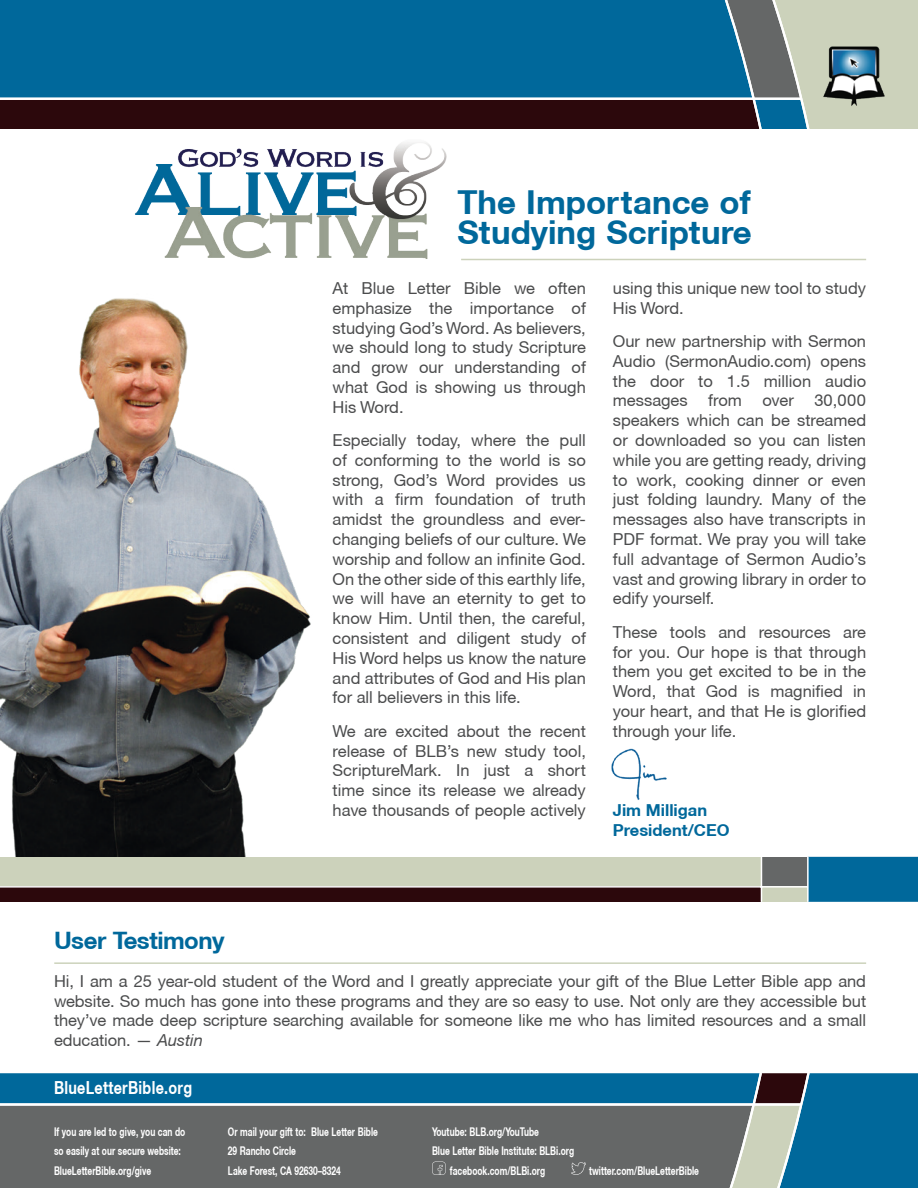
<style>
.page{position:relative;width:918px;height:1188px;background:#fff}
.page>*{position:absolute;margin:0;border:0;box-sizing:border-box;transform-origin:0 0}
.t1{font:700 33px/30px "Helvetica Neue CE";color:#00689b}
.t2{font:700 24px "Helvetica Neue CE";letter-spacing:-.02em;color:#00689b}
.sidebar{font:700 18px "Helvetica Neue CE";letter-spacing:.02em;color:#fff;scale:.8 1}
.Text{font:16.5px/19.8px "Helvetica Neue CE";color:#4b4c4d;text-align:justify}
.Intro_Paragraph{font:700 16.5px "Helvetica Neue CE";color:#00689b}
.sidebar-2{font:700 12px/19.5px "Helvetica Neue CE";color:#fff;scale:.7 1}
.s1{font-style:italic}
</style>
<div class="page">
<img style="left:0;top:361px;width:311px;height:496px">
<div style="left:0;top:857px;width:761px;height:30px;background:#ccd2bb"></div>
<div style="left:0;top:887px;width:761px;height:15px;background:#2c080c"></div>
<div style="left:809px;top:857px;width:109px;height:45px;background:#00689b"></div>
<div style="left:761px;top:857px;width:47px;height:30px;background:#656767"></div>
<div style="left:761px;top:887px;width:47px;height:15px;background:#ccd2bb"></div>
<hr style="left:761px;top:857px;width:1px;height:45px;background:#fff">
<hr style="left:807px;top:857px;width:2px;height:45px;background:#fff">
<hr style="left:0;top:886px;width:808px;height:2px;background:#fff">
<img style="left:611px;top:748px;width:56px;height:52px">
<svg style="left:0;top:1073px;width:918px;height:115px;background:#496e7f"></svg>
<hr style="left:54px;top:962px;width:812px;height:2px;background:#ccd2bb">
<svg style="left:0;top:0;width:918px;height:361px"></svg>
<p class="t1" style="left:458px;top:188px;width:296px">The Importance of<br>Studying Scripture</p>
<p class="Text" style="left:333px;top:278px;width:255px">At Blue Letter Bible we often emphasize the importance of studying God’s Word. As believers, we should long to study Scripture and grow our understanding of what God is showing us through His Word.</p>
<p class="Text" style="left:333px;top:430px;width:255px">Especially today, where the pull of conforming to the world is so strong, God’s Word provides us with a firm foundation of truth amidst the groundless and ever&shy;changing beliefs of our culture. We worship and follow an infinite God.<br>On the other side of this earthly life, we will have an eternity to get to know Him. Until then, the careful, consistent and diligent study of His Word helps us know the nature and attributes of God and His plan for all believers in this life.</p>
<p class="Text" style="left:333px;top:721px;width:255px">We are excited about the recent release of BLB’s new study tool, ScriptureMark. In just a short time since its release we already have thousands of people actively</p>
<p class="Text" style="left:613px;top:278px;width:255px">using this unique new tool to study<br>His Word.</p>
<p class="Text" style="left:613px;top:331px;width:255px">Our new partnership with Sermon Audio (SermonAudio.com) opens the door to 1.5 million audio messages from over 30,000 speakers which can be streamed or downloaded so you can listen while you are getting ready, driving to work, cooking dinner or even just folding laundry. Many of the messages also have transcripts in PDF format. We pray you will take full advantage of Sermon Audio’s vast and growing library in order to edify yourself.</p>
<p class="Text" style="left:613px;top:622px;width:255px">These tools and resources are for you. Our hope is that through them you get excited to be in the Word, that God is magnified in your heart, and that He is glorified through your life.</p>
<p class="Intro_Paragraph" style="left:613px;top:800px;width:96px">Jim Milligan</p>
<p class="Intro_Paragraph" style="left:613px;top:820px;width:118px">President/CEO</p>
<p class="t2" style="left:54px;top:926px;width:172px">User Testimony</p>
<p class="Text" style="left:54px;top:971px;width:814px">Hi, I am a 25 year-old student of the Word and I greatly appreciate your gift of the Blue Letter Bible app and website. So much has gone into these programs and they are so easy to use. Not only are they accessible but they’ve made deep scripture searching available for someone like me who has limited resources and a small education. — <span class="s1">Austin</span></p>
<p class="sidebar" style="left:54px;top:1076px;width:174px">BlueLetterBible.org</p>
<p class="sidebar-2" style="left:54px;top:1122px;width:189px">If you are led to give, you can do so easily at our secure website:<br>BlueLetterBible.org/give</p>
<p class="sidebar-2" style="left:228px;top:1122px;width:216px">Or mail your gift to: Blue Letter Bible</p>
<p class="sidebar-2" style="left:228px;top:1141px;width:99px">29 Rancho Circle</p>
<p class="sidebar-2" style="left:228px;top:1161px;width:163px">Lake Forest, CA 92630–8324</p>
<p class="sidebar-2" style="left:432px;top:1122px;width:154px">Youtube: BLB.org/YouTube</p>
<p class="sidebar-2" style="left:432px;top:1141px;width:205px">Blue Letter Bible Institute: BLBi.org</p>
<p class="sidebar-2" style="left:450px;top:1161px;width:138px">facebook.com/BLBi.org</p>
<p class="sidebar-2" style="left:589px;top:1161px;width:159px">twitter.com/BlueLetterBible</p>
</div>
